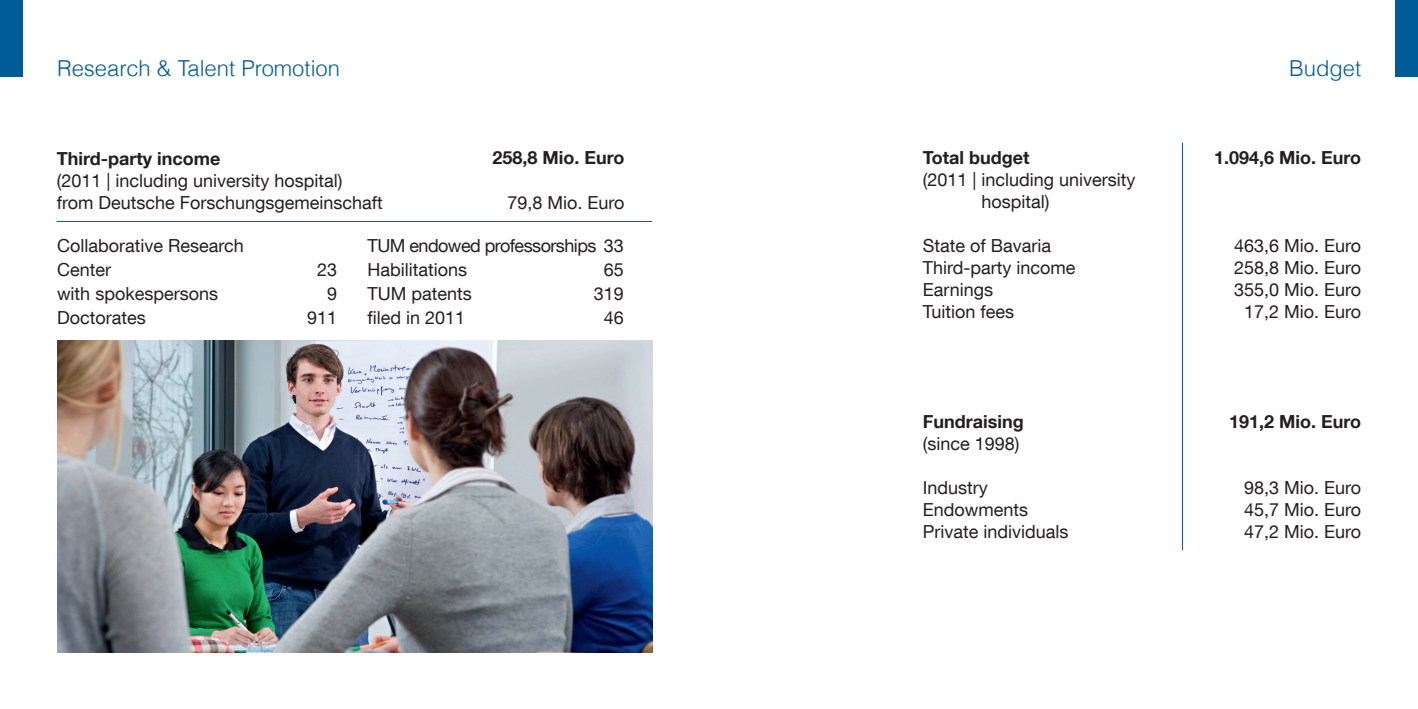
<style>
.page{position:relative;width:1418px;height:709px;background:#fff}
.page>*{position:absolute;margin:0;border:0;box-sizing:border-box;transform-origin:0 0}
.t1{font:300 22px "Helvetica";color:#005b97}
.t2{font:18px/22px "TUM Neue Helvetica";color:#231f20}
.t3{font:700 18px "TUM Neue Helvetica";color:#231f20}
</style>
<div class="page">
<hr style="left:57px;top:221px;width:595px;height:1px;background:#005b97">
<hr style="left:1182px;top:143px;width:1px;height:407px;background:#005b97">
<div style="left:1395px;top:0;width:22px;height:77px;background:#005b97"></div>
<div style="left:0;top:0;width:23px;height:77px;background:#005b97"></div>
<img style="left:57px;top:341px;width:595px;height:311px">
<p class="t1" style="left:57px;top:55px;width:284px">Research &amp; Talent Promotion</p>
<p class="t1" style="left:1288px;top:55px;width:74px">Budget</p>
<p class="t3" style="left:492px;top:146px;width:134px">258,8 Mio. Euro</p>
<p class="t2" style="left:507px;top:191px;width:119px">79,8 Mio. Euro</p>
<p class="t2" style="left:367px;top:233px;width:258px;line-height:24px">TUM endowed professorships 33<br>Habilitations<br>TUM patents<br>filed in 2011</p>
<p class="t3" style="left:57px;top:147px;width:165px">Third-party income</p>
<p class="t2" style="left:57px;top:169px;width:328px">(2011 | including university hospital) from Deutsche Forschungsgemeinschaft</p>
<p class="t2" style="left:57px;top:233px;width:188px;line-height:24px">Collaborative Research<br>Center<br>with spokespersons<br>Doctorates</p>
<p class="t2" style="left:594px;top:257px;width:32px;line-height:24px;text-align:center">65<br>319<br>46</p>
<p class="t2" style="left:307px;top:257px;width:32px;line-height:24px;text-align:right">23<br>9<br>911</p>
<p class="t3" style="left:922px;top:146px;width:108px">Total budget</p>
<p class="t2" style="left:981px;top:168px;width:156px;text-indent:-59px">(2011 | including university hospital)</p>
<p class="t2" style="left:922px;top:234px;width:154px">State of Bavaria<br>Third-party income<br>Earnings<br>Tuition fees</p>
<p class="t3" style="left:922px;top:410px;width:102px">Fundraising</p>
<p class="t2" style="left:922px;top:432px;width:98px">(since 1998)</p>
<p class="t2" style="left:922px;top:476px;width:147px">Industry<br>Endowments<br>Private individuals</p>
<p class="t3" style="left:1214px;top:146px;width:149px">1.094,6 Mio. Euro</p>
<p class="t2" style="left:1234px;top:234px;width:129px;text-align:center">463,6 Mio. Euro<br>258,8 Mio. Euro<br>355,0 Mio. Euro<br>17,2 Mio. Euro</p>
<p class="t3" style="left:1229px;top:410px;width:134px">191,2 Mio. Euro</p>
<p class="t2" style="left:1244px;top:476px;width:119px;text-align:justify">98,3 Mio. Euro 45,7 Mio. Euro 47,2 Mio. Euro</p>
</div>
